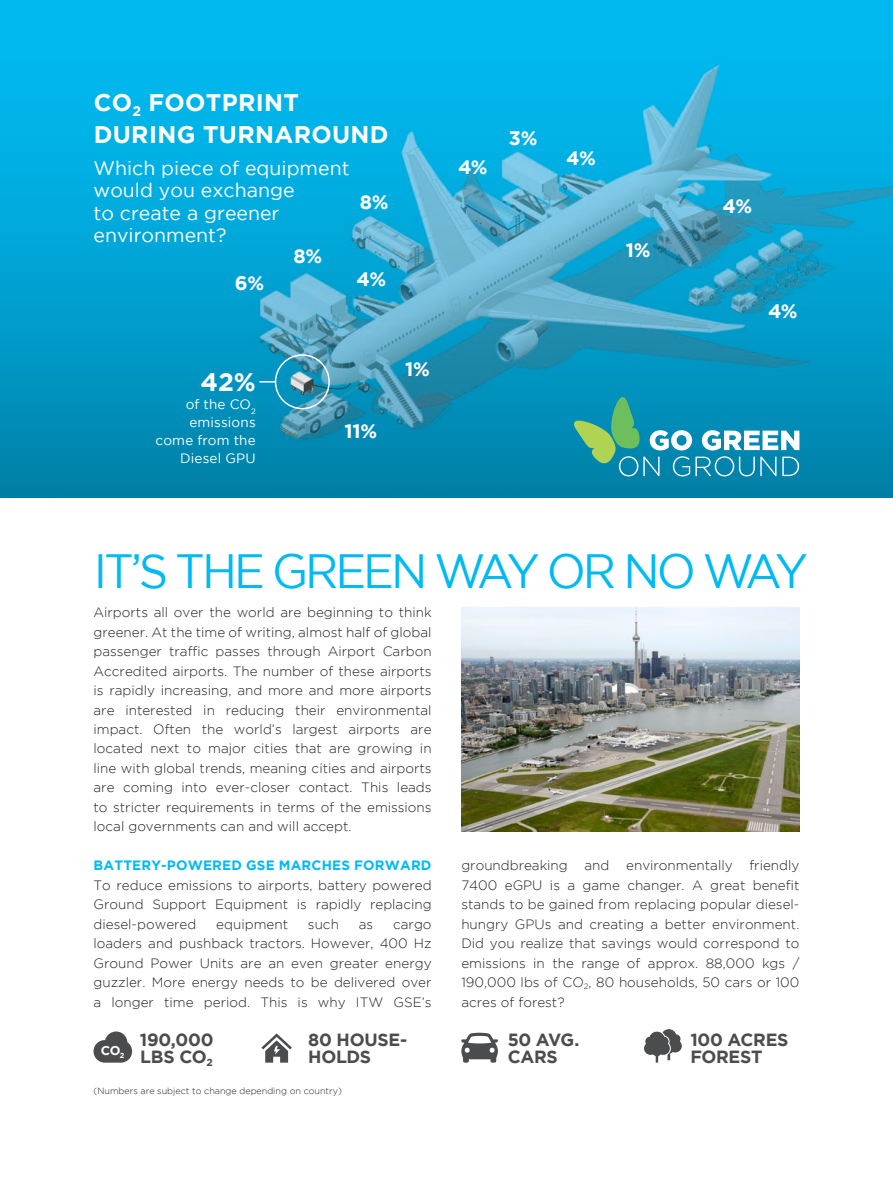
<style>
.page{position:relative;width:893px;height:1188px;background:#fff}
.page>*{position:absolute;margin:0;border:0;box-sizing:border-box;transform-origin:0 0}
.t1{font:48px "Gotham";letter-spacing:-.065em;color:#00baf1;scale:.96 1}
.t2{font:700 25.5px "Gotham";color:#fff}
.t3{font:700 24px/31.5px "Gotham";letter-spacing:.015em;color:#fff}
.t4{font:19.5px/22.5px "Gotham";color:#fff}
.t5{font:700 19.5px "Gotham";color:#fff}
.t6{font:700 17.55px/16.8px "Gotham";letter-spacing:-.015em;color:#4b4c4d}
.t7{font:300 13.5px/19.5px "Gotham";color:#231f20;text-align:justify}
.t8{font:13.5px/18px "Gotham";letter-spacing:.015em;color:#fff;text-align:right}
.t9{font:700 13.5px "Gotham";letter-spacing:.015em;color:#00baf1}
.t10{font:700 12.75px "Gotham";color:#fff}
.t11{font:300 9px "Gotham";color:#231f20}
</style>
<div class="page">
<img style="left:0;top:0;width:893px;height:497px">
<svg style="left:892px;top:132px;width:1px;height:365px"></svg>
<img style="left:461px;top:607px;width:338px;height:225px">
<svg style="left:94px;top:1032px;width:38px;height:31px"></svg>
<svg style="left:261px;top:1033px;width:31px;height:30px"></svg>
<svg style="left:461px;top:1033px;width:37px;height:30px"></svg>
<svg style="left:644px;top:1029px;width:38px;height:34px"></svg>
<svg style="left:574px;top:397px;width:225px;height:79px;background:#31a0b3"></svg>
<div style="left:275px;top:354px;width:55px;height:55px;border:2px solid #fff;border-radius:50%"></div>
<svg style="left:259px;top:381px;width:17px;height:2px"></svg>
<h3 class="t3" style="left:94px;top:86px;width:296px">CO<sub>2</sub> FOOTPRINT<br>DURING TURNAROUND</h3>
<h3 class="t4" style="left:94px;top:156px;width:258px">Which piece of equipment would you exchange<br>to create a greener environment?</h3>
<h3 class="t5" style="left:360px;top:191px;width:30px">8%</h3>
<h3 class="t5" style="left:235px;top:271px;width:31px">6%</h3>
<h3 class="t5" style="left:293px;top:244px;width:30px">8%</h3>
<h3 class="t5" style="left:357px;top:268px;width:31px">4%</h3>
<h2 class="t2" style="left:201px;top:367px;width:57px">42%</h2>
<p class="t8" style="left:156px;top:395px;width:102px">of the CO<sub>2 </sub>emissions come from the<br>Diesel GPU</p>
<h3 class="t5" style="left:344px;top:420px;width:34px">11%</h3>
<h3 class="t5" style="left:405px;top:358px;width:26px">1%</h3>
<h3 class="t5" style="left:458px;top:156px;width:31px">4%</h3>
<h3 class="t5" style="left:509px;top:127px;width:30px">3%</h3>
<h3 class="t5" style="left:566px;top:147px;width:31px">4%</h3>
<h3 class="t5" style="left:626px;top:239px;width:26px">1%</h3>
<h3 class="t5" style="left:723px;top:195px;width:31px">4%</h3>
<h3 class="t5" style="left:768px;top:300px;width:31px">4%</h3>
<h1 class="t1" style="left:94px;top:544px;width:745px">IT’S THE GREEN WAY OR NO WAY</h1>
<p class="t7" style="left:94px;top:602px;width:340px">Airports all over the world are beginning to think greener. At the time of writing, almost half of global passenger traffic passes through Airport Carbon Accredited airports. The number of these airports is rapidly increasing, and more and more airports are interested in reducing their environmental impact. Often the world’s largest airports are located next to major cities that are growing in line with global trends, meaning cities and airports are coming into ever-closer contact. This leads to stricter requirements in terms of the emissions local governments can and will accept.</p>
<p class="t9" style="left:94px;top:858px;width:339px">BATTERY-POWERED GSE MARCHES FORWARD</p>
<p class="t7" style="left:94px;top:875px;width:340px">To reduce emissions to airports, battery powered Ground Support Equipment is rapidly replacing diesel-powered</p>
<p class="t7" style="left:216px;top:914px;width:73px">equipment</p>
<p class="t7" style="left:308px;top:914px;width:32px">such</p>
<p class="t7" style="left:359px;top:914px;width:16px">as</p>
<p class="t7" style="left:94px;top:914px;width:340px;text-indent:300px">cargo loaders and pushback tractors. However, 400 Hz Ground Power Units are an even greater energy guzzler. More energy needs to be delivered over a longer time period. This is why ITW GSE’s</p>
<p class="t7" style="left:461px;top:856px;width:340px">groundbreaking and environmentally friendly 7400 eGPU is a game changer. A great benefit stands to be gained from replacing popular diesel&shy;hungry GPUs and creating a better environment.<br>Did you realize that savings would correspond to emissions in the range of approx. 88,000 kgs / 190,000 lbs of CO<sub>2</sub>, 80 households, 50 cars or 100 acres of forest?</p>
<p class="t10" style="left:101px;top:1043px;width:25px">CO<sub>2</sub></p>
<p class="t6" style="left:140px;top:1031px;width:75px">190,000<br>LBS CO<sub>2</sub></p>
<p class="t6" style="left:308px;top:1031px;width:101px">80 HOUSE-<br>HOLDS</p>
<p class="t6" style="left:508px;top:1031px;width:73px">50 AVG.<br>CARS</p>
<p class="t6" style="left:690px;top:1031px;width:100px">100 ACRES<br>FOREST</p>
<p class="t11" style="left:94px;top:1086px;width:250px">(Numbers are subject to change depending on country)</p>
</div>
